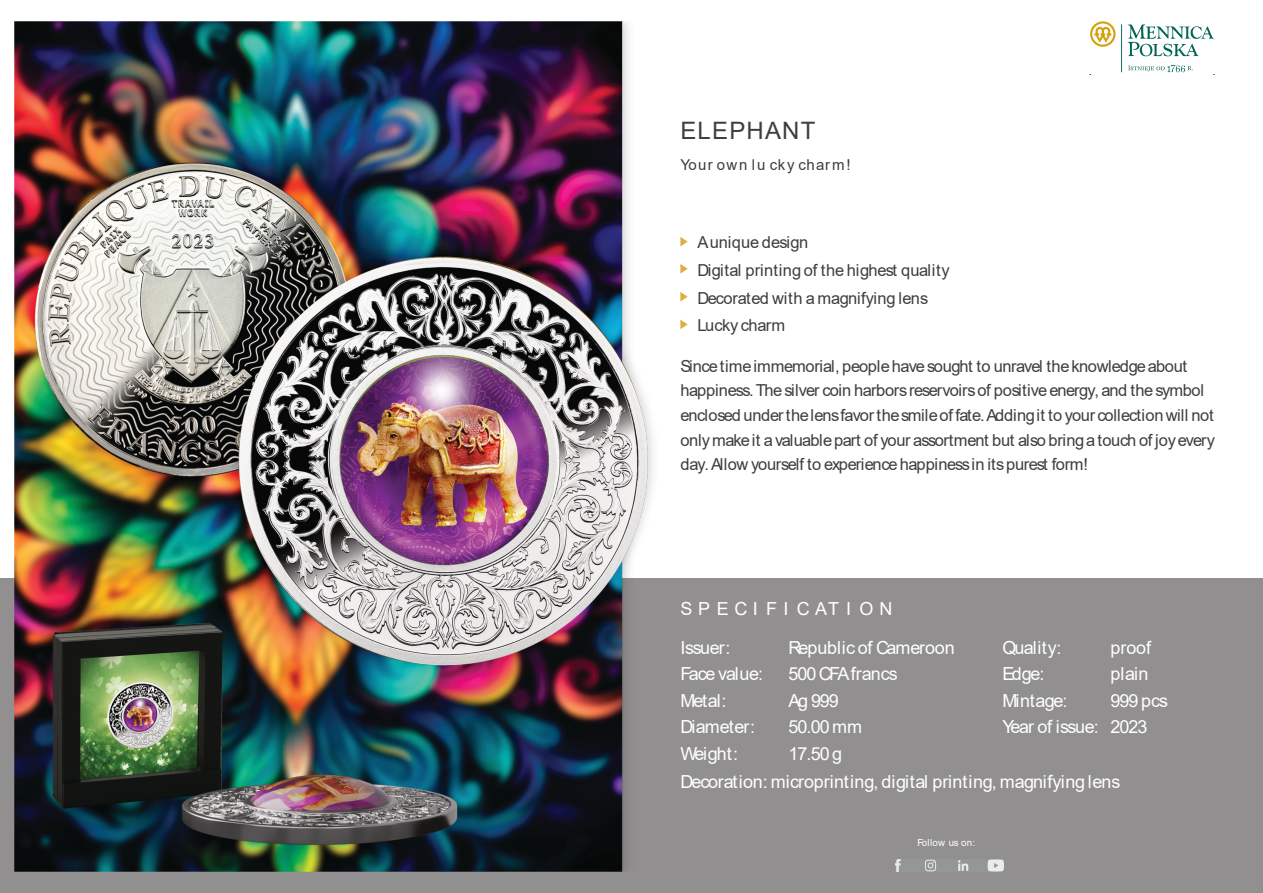
<style>
.page{position:relative;width:1263px;height:893px;background:#fff}
.page>*{position:absolute;margin:0;border:0;box-sizing:border-box;transform-origin:0 0}
.t1{font:24px "Arial";letter-spacing:.05em;color:#3e3e3f}
.t2{font:18px "Arial";letter-spacing:-.015em;color:#fff}
.t3{font:18px/26.4px "Arial";letter-spacing:-.06em;color:#fff}
.t4{font:18px "Arial";letter-spacing:-.055em;color:#fff}
.t5{font:18px "Arial";letter-spacing:.325em;color:#fff}
.t6{font:18px "Arial";letter-spacing:-.05em;color:#fff}
.t7{font:16.5px/24.6px "Arial";letter-spacing:-.02em;color:#3e3e3f}
.t8{font:15px "Arial";letter-spacing:.085em;color:#3e3e3f}
.t9{font:9.75px "Arial";letter-spacing:.03em;color:#fff}
</style>
<div class="page">
<div style="left:0;top:578px;width:1263px;height:315px;background:#918f8f"></div>
<svg style="left:680px;top:237px;width:8px;height:9px"></svg>
<svg style="left:680px;top:264px;width:8px;height:10px"></svg>
<svg style="left:680px;top:292px;width:8px;height:10px"></svg>
<img style="left:895px;top:859px;width:109px;height:13px">
<svg style="left:680px;top:320px;width:8px;height:9px"></svg>
<svg style="left:1090px;top:21px;width:25px;height:26px"></svg>
<svg style="left:1121px;top:24px;width:94px;height:51px"></svg>
<img style="left:15px;top:21px;width:645px;height:851px">
<h1 class="t1" style="left:680px;top:122px;width:137px">ELEPHANT</h1>
<p class="t8" style="left:680px;top:159px;width:172px">Your own lu cky charm!</p>
<p class="t7" style="left:697px;top:230px;width:254px;line-height:27.6px">Aunique design<br>Digital printing of the highest quality<br>Decorated with a magnifying lens<br>Lucky charm</p>
<p class="t7" style="left:680px;top:355px;width:536px">Sincetimeimmemorial, peoplehavesought to unravel theknowledgeabout happiness. The silver coin harborsreservoirsof positiveenergy, and thesymbol enclosed under thelensfavorthesmileof fate.Addingit to your collectionwill not onlymakeit avaluablepart of your assortment but also bringatouch of joyevery day.Allow yourself to experiencehappinessin itspurest form!</p>
<p class="t5" style="left:680px;top:602px;width:214px">SPECI FI CATI ON</p>
<p class="t2" style="left:680px;top:641px;width:52px">Issuer:</p>
<p class="t2" style="left:788px;top:641px;width:168px">Republic of Cameroon</p>
<p class="t4" style="left:680px;top:667px;width:84px">Face value:</p>
<p class="t6" style="left:788px;top:667px;width:111px">500 CFAfrancs</p>
<p class="t2" style="left:680px;top:694px;width:48px">Metal:</p>
<p class="t2" style="left:788px;top:694px;width:52px">Ag 999</p>
<p class="t4" style="left:680px;top:720px;width:76px">Diameter:</p>
<p class="t2" style="left:788px;top:720px;width:75px">50.00 mm</p>
<p class="t2" style="left:680px;top:746px;width:59px">Weight:</p>
<p class="t2" style="left:788px;top:746px;width:55px">17.50 g</p>
<p class="t2" style="left:1002px;top:641px;width:60px">Quality:</p>
<p class="t2" style="left:1110px;top:641px;width:42px">proof</p>
<p class="t2" style="left:1002px;top:667px;width:44px">Edge:</p>
<p class="t2" style="left:1110px;top:667px;width:39px">plain</p>
<p class="t2" style="left:1002px;top:694px;width:66px">Mintage:</p>
<p class="t3" style="left:1002px;top:689px;width:167px;text-indent:108px">999 pcs<br>Year of issue: 2023</p>
<p class="t2" style="left:680px;top:775px;width:441px">Decoration: microprinting, digital printing, magnifying lens</p>
<p class="t9" style="left:917px;top:839px;width:59px">Follow us on:</p>
</div>
